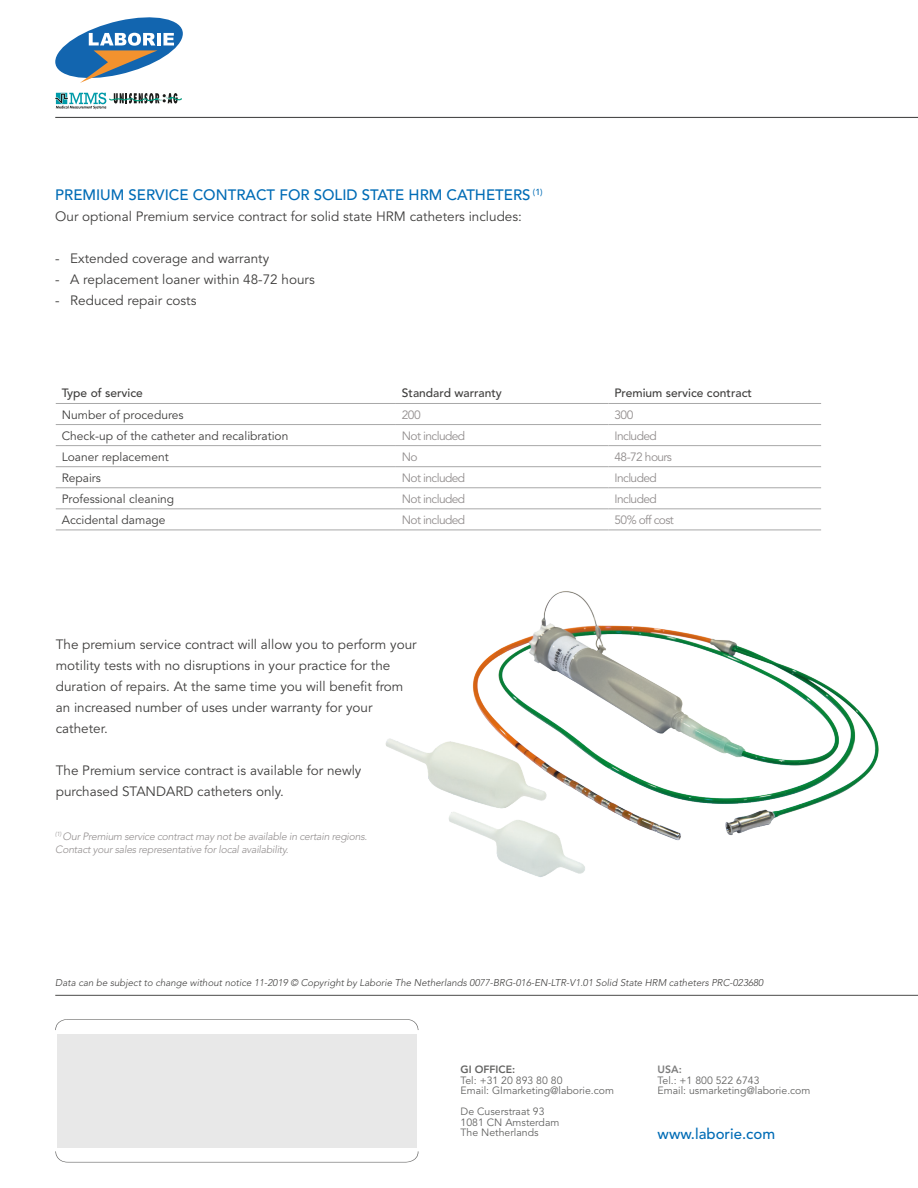
<style>
.page{position:relative;width:918px;height:1188px;background:#fff}
.page>*{position:absolute;margin:0;border:0;box-sizing:border-box;transform-origin:0 0}
.t1{font:500 15px "Avenir LT Std";color:#006cb6}
.t2{font:13.5px/21px "Avenir LT Std";color:#3f3e3d}
.t3{font:12px "Avenir LT Std";color:#3f3e3d}
.t4{font:12px "Avenir LT Std";letter-spacing:-.05em;color:#928e8e}
.t5{font:500 12px "Avenir LT Std";color:#3f3e3d}
.t6{font:10.5px/10.5px "Avenir LT Std";color:#646463}
.t7{font:italic 300 10.5px/13.5px "Avenir LT Std";letter-spacing:-.025em;color:#928e8e}
.t8{font:800 10.5px "Avenir LT Std";color:#646463}
.t9{font:800 10.5px "Avenir LT Std";color:#7c7c7c}
.t10{font:italic 300 9.75px "Avenir LT Std";color:#3f3e3d}
</style>
<div class="page">
<hr style="left:55px;top:117px;width:863px;height:1px;background:#4b4b4a">
<hr style="left:55px;top:995px;width:863px;height:1px;background:#4b4b4a">
<div style="left:57px;top:1034px;width:360px;height:114px;background:#e8e8e8"></div>
<svg style="left:55px;top:1019px;width:364px;height:11px"></svg>
<svg style="left:55px;top:1151px;width:364px;height:11px"></svg>
<svg style="left:55px;top:17px;width:128px;height:66px"></svg>
<svg style="left:55px;top:93px;width:127px;height:16px"></svg>
<hr style="left:56px;top:403px;width:340px;height:1px;background:#a8a8a8">
<hr style="left:396px;top:403px;width:213px;height:1px;background:#a8a8a8">
<hr style="left:609px;top:403px;width:212px;height:1px;background:#a8a8a8">
<hr style="left:56px;top:424px;width:340px;height:1px;background:#a8a8a8">
<hr style="left:396px;top:424px;width:213px;height:1px;background:#a8a8a8">
<hr style="left:609px;top:424px;width:212px;height:1px;background:#a8a8a8">
<hr style="left:56px;top:445px;width:340px;height:1px;background:#a8a8a8">
<hr style="left:396px;top:445px;width:213px;height:1px;background:#a8a8a8">
<hr style="left:609px;top:445px;width:212px;height:1px;background:#a8a8a8">
<hr style="left:56px;top:466px;width:340px;height:1px;background:#a8a8a8">
<hr style="left:396px;top:466px;width:213px;height:1px;background:#a8a8a8">
<hr style="left:609px;top:466px;width:212px;height:1px;background:#a8a8a8">
<hr style="left:56px;top:488px;width:340px;height:1px;background:#a8a8a8">
<hr style="left:396px;top:488px;width:213px;height:1px;background:#a8a8a8">
<hr style="left:609px;top:488px;width:212px;height:1px;background:#a8a8a8">
<hr style="left:56px;top:509px;width:340px;height:1px;background:#a8a8a8">
<hr style="left:396px;top:509px;width:213px;height:1px;background:#a8a8a8">
<hr style="left:609px;top:509px;width:212px;height:1px;background:#a8a8a8">
<hr style="left:56px;top:530px;width:340px;height:1px;background:#a8a8a8">
<img style="left:366px;top:529px;width:513px;height:348px">
<p class="t1" style="left:55px;top:186px;width:489px">PREMIUM SERVICE CONTRACT FOR SOLID STATE HRM CATHETERS <sup>(1)</sup></p>
<p class="t2" style="left:55px;top:206px;width:468px">Our optional Premium service contract for solid state HRM catheters includes:</p>
<p class="t2" style="left:55px;top:248px;width:216px">- Extended coverage and warranty</p>
<p class="t2" style="left:55px;top:269px;width:261px">- A replacement loaner within 48-72 hours</p>
<p class="t2" style="left:55px;top:290px;width:143px">- Reduced repair costs</p>
<p class="t5" style="left:62px;top:386px;width:83px">Type of service</p>
<p class="t5" style="left:402px;top:386px;width:102px">Standard warranty</p>
<p class="t5" style="left:615px;top:386px;width:139px">Premium service contract</p>
<p class="t3" style="left:62px;top:408px;width:123px">Number of procedures</p>
<p class="t4" style="left:402px;top:408px;width:20px">200</p>
<p class="t4" style="left:615px;top:408px;width:20px">300</p>
<p class="t3" style="left:62px;top:429px;width:228px">Check-up of the catheter and recalibration</p>
<p class="t4" style="left:402px;top:429px;width:65px">Not included</p>
<p class="t4" style="left:615px;top:429px;width:44px">Included</p>
<p class="t3" style="left:62px;top:450px;width:108px">Loaner replacement</p>
<p class="t4" style="left:402px;top:450px;width:17px">No</p>
<p class="t4" style="left:615px;top:450px;width:59px">48-72 hours</p>
<p class="t3" style="left:62px;top:471px;width:41px">Repairs</p>
<p class="t4" style="left:402px;top:471px;width:65px">Not included</p>
<p class="t4" style="left:615px;top:471px;width:44px">Included</p>
<p class="t3" style="left:62px;top:492px;width:114px">Professional cleaning</p>
<p class="t4" style="left:402px;top:492px;width:65px">Not included</p>
<p class="t4" style="left:615px;top:492px;width:44px">Included</p>
<p class="t3" style="left:62px;top:513px;width:105px">Accidental damage</p>
<p class="t4" style="left:402px;top:513px;width:65px">Not included</p>
<p class="t4" style="left:615px;top:513px;width:61px">50% off cost</p>
<p class="t2" style="left:56px;top:635px;width:362px">The premium service contract will allow you to perform your motility tests with no disruptions in your practice for the duration of repairs. At the same time you will benefit from an increased number of uses under warranty for your catheter.</p>
<p class="t2" style="left:56px;top:761px;width:307px">The Premium service contract is available for newly purchased STANDARD catheters only.</p>
<p class="t7" style="left:55px;top:830px;width:314px"><sup>(1)</sup> Our Premium service contract may not be available in certain regions.<br>Contact your sales representative for local availability.</p>
<p class="t10" style="left:55px;top:977px;width:710px">Data can be subject to change without notice 11-2019 © Copyright by Laborie The Netherlands 0077-BRG-016-EN-LTR-V1.01 Solid State HRM catheters PRC-023680</p>
<p class="t8" style="left:461px;top:1064px;width:56px">GI OFFICE:</p>
<p class="t6" style="left:461px;top:1075px;width:155px">Tel: +31 20 893 80 80<br>Email: GImarketing@laborie.com</p>
<p class="t6" style="left:461px;top:1107px;width:100px">De Cuserstraat 93<br>1081 CN Amsterdam<br>The Netherlands</p>
<p class="t9" style="left:658px;top:1064px;width:26px">USA:</p>
<p class="t6" style="left:658px;top:1075px;width:154px">Tel.: +1 800 522 6743<br>Email: usmarketing@laborie.com</p>
<p class="t1" style="left:658px;top:1125px;width:119px">www.laborie.com</p>
</div>
